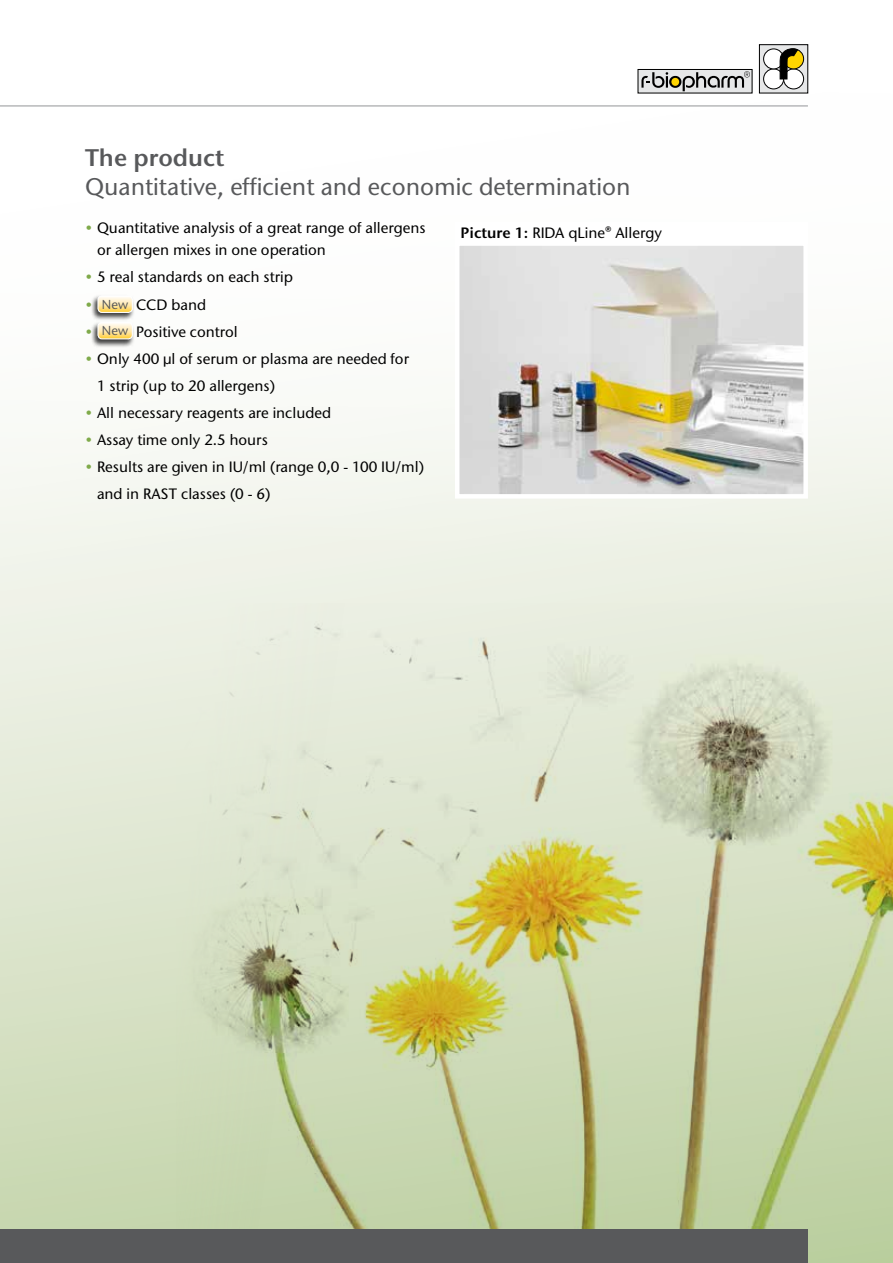
<style>
.page{position:relative;width:893px;height:1263px;background:#fff}
.page>*{position:absolute;margin:0;border:0;box-sizing:border-box;transform-origin:0 0}
.t1{font:500 24px "Stone Sans ITC Std";color:#58595b}
.t2{font:600 24px "Stone Sans ITC Std";color:#58595b}
.t3{font:500 15px/27px "Stone Sans ITC Std";color:#000}
.t4{font:500 15px "Stone Sans ITC Std";color:#7faa4a}
.t5{font:500 12.9px/26.4px "Stone Sans ITC Std";letter-spacing:.005em;color:#58595b}
.s1{color:#7faa4a}
.s2{font-weight:600}
</style>
<div class="page">
<div style="left:0;top:0;width:893px;height:1263px;background:linear-gradient(to bottom,#fff,#cbd8b4)"></div>
<hr style="left:0;top:544px;width:1px;height:77px;background:#fff">
<img style="left:176px;top:604px;width:717px;height:659px">
<div style="left:0;top:1229px;width:808px;height:34px;background:#58595b"></div>
<svg style="left:761px;top:47px;width:45px;height:44px"></svg>
<div style="left:764px;top:69px;width:20px;height:20px;background:#fff;border-radius:50%"></div>
<div style="left:763px;top:69px;width:21px;height:20px;border:1px solid #000;border-radius:50%"></div>
<div style="left:764px;top:49px;width:20px;height:20px;background:#fff;border-radius:50%"></div>
<div style="left:763px;top:49px;width:21px;height:20px;border:1px solid #000;border-radius:50%"></div>
<div style="left:784px;top:69px;width:20px;height:20px;background:#fff;border-radius:50%"></div>
<div style="left:783px;top:69px;width:21px;height:20px;border:1px solid #000;border-radius:50%"></div>
<svg style="left:784px;top:49px;width:20px;height:20px"></svg>
<div style="left:783px;top:49px;width:21px;height:20px;border:1px solid #000;border-radius:50%"></div>
<svg style="left:780px;top:48px;width:18px;height:31px"></svg>
<div style="left:638px;top:69px;width:114px;height:24px;border:1px solid #000"></div>
<svg style="left:641px;top:71px;width:109px;height:20px;background:#acaca8"></svg>
<hr style="left:0;top:106px;width:808px;height:1px;background:#939598">
<img style="left:460px;top:246px;width:343px;height:248px">
<div style="left:455px;top:222px;width:353px;height:21px;background:#fff"></div>
<div style="left:91px;top:294px;width:44px;height:27px;background:#000;opacity:.75"></div>
<svg style="left:99px;top:297px;width:32px;height:14px"></svg>
<div style="left:97px;top:295px;width:36px;height:18px;border:1px solid #fff;border-radius:4px"></div>
<div style="left:91px;top:321px;width:44px;height:27px;background:#000;opacity:.75"></div>
<svg style="left:98px;top:322px;width:34px;height:17px"></svg>
<div style="left:97px;top:322px;width:36px;height:17px;border:1px solid #fff;border-radius:4px"></div>
<h1 class="t2" style="left:85px;top:143px;width:141px">The product</h1>
<h1 class="t1" style="left:85px;top:172px;width:547px">Quantitative, efficient and economic determination</h1>
<p class="t3" style="left:97px;top:216px;width:330px;line-height:22.5px;text-indent:-12px"><span class="s1">•</span> Quantitative analysis of a great range of allergens or allergen mixes in one operation</p>
<p class="t3" style="left:85px;top:264px;width:210px"><span class="s1">•</span> 5 real standards on each strip <span class="s1">•</span></p>
<p class="t3" style="left:461px;top:219px;width:203px"><span class="s2">Picture 1:</span> RIDA qLine® Allergy</p>
<p class="t3" style="left:136px;top:291px;width:71px">CCD band</p>
<p class="t5" style="left:102px;top:291px;width:28px">New<br>New</p>
<p class="t4" style="left:85px;top:322px;width:9px">•</p>
<p class="t3" style="left:136px;top:318px;width:103px">Positive control</p>
<p class="t3" style="left:97px;top:345px;width:313px;text-indent:-12px"><span class="s1">•</span> Only 400 μl of serum or plasma are needed for<br>1 strip (up to 20 allergens)</p>
<p class="t3" style="left:85px;top:399px;width:247px"><span class="s1">•</span> All necessary reagents are included</p>
<p class="t3" style="left:85px;top:426px;width:184px"><span class="s1">•</span> Assay time only 2.5 hours</p>
<p class="t3" style="left:97px;top:453px;width:328px;text-indent:-12px"><span class="s1">•</span> Results are given in IU/ml (range 0,0 - 100 IU/ml) and in RAST classes (0 - 6)</p>
</div>
